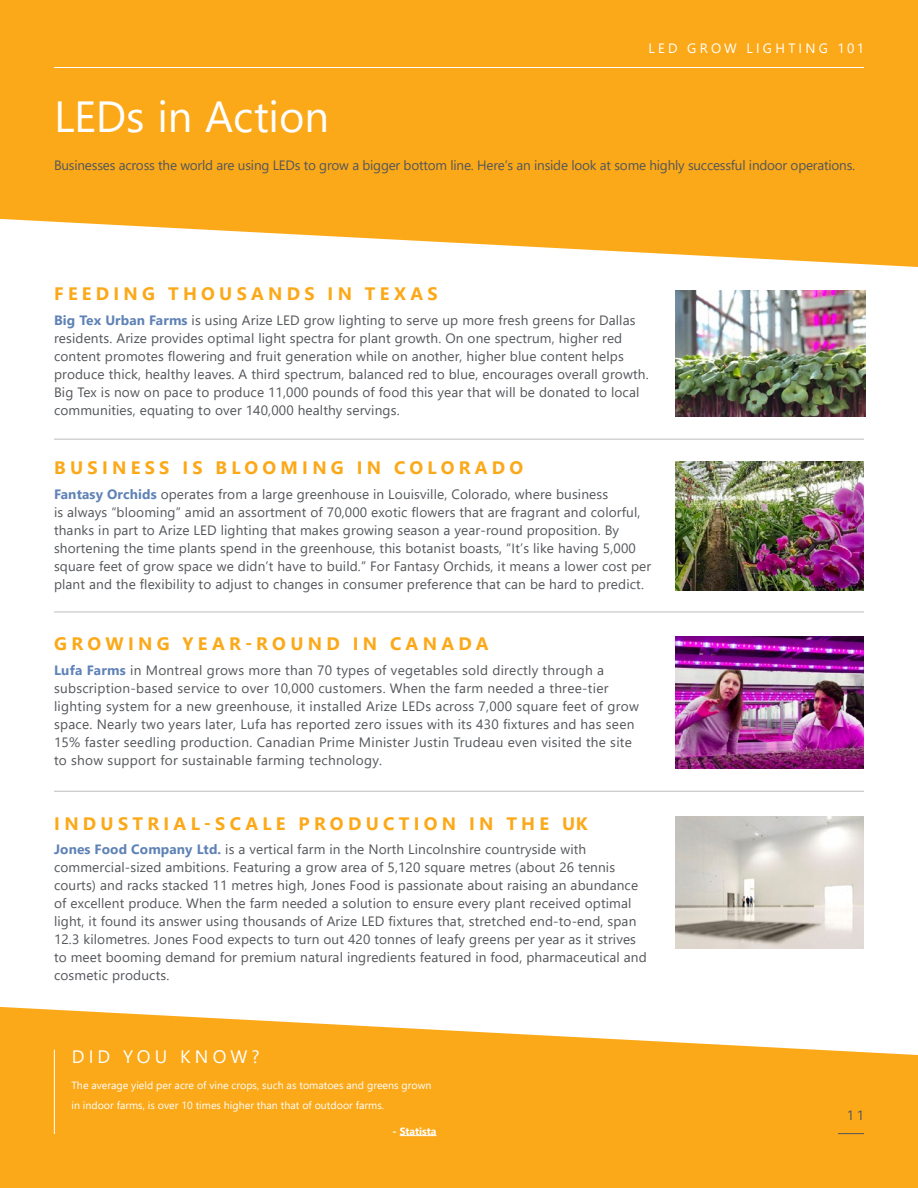
<style>
.page{position:relative;width:918px;height:1188px;background:#fff}
.page>*{position:absolute;margin:0;border:0;box-sizing:border-box;transform-origin:0 0}
.t1{font:43.5px "Segoe UI";letter-spacing:-.005em;color:#fff}
.t2{font:700 18px "Segoe UI";letter-spacing:.235em;color:#fba919}
.t3{font:18px "Segoe UI";letter-spacing:.23em;color:#fff}
.t4{font:13.5px/18px "Segoe UI";letter-spacing:.01em;color:#53565a}
.t5{font:13.5px "Segoe UI";letter-spacing:-.015em;color:#53565a}
.t6{font:13.5px "Segoe UI";letter-spacing:.24em;color:#fff}
.t7{font:10.5px/19.5px "Segoe UI";color:#fff}
.t8{font:700 10.5px "Segoe UI";color:#fff}
.s1{font-weight:700;color:#5f82b6}
</style>
<div class="page">
<svg style="left:0;top:1007px;width:918px;height:181px;background:#fbb437"></svg>
<svg style="left:0;top:0;width:918px;height:267px;background:#fbb02d"></svg>
<hr style="left:54px;top:67px;width:810px;height:1px;background:#fff">
<svg style="left:838px;top:1133px;width:26px;height:1px"></svg>
<img style="left:675px;top:290px;width:191px;height:126px">
<hr style="left:54px;top:439px;width:810px;height:1px;background:#bbbdbf">
<hr style="left:54px;top:612px;width:810px;height:1px;background:#bbbdbf">
<hr style="left:54px;top:791px;width:810px;height:1px;background:#bbbdbf">
<img style="left:675px;top:636px;width:189px;height:133px">
<img style="left:675px;top:816px;width:189px;height:132px">
<img style="left:675px;top:461px;width:189px;height:129px">
<hr style="left:400px;top:1135px;width:37px;height:1px;background:#fff">
<hr style="left:54px;top:1050px;width:1px;height:84px;background:#fff">
<p class="t6" style="left:649px;top:36px;width:217px">LED GROW LIGHTING 101</p>
<h1 class="t1" style="left:54px;top:76px;width:277px">LEDs in Action</h1>
<p class="t5" style="left:54px;top:153px;width:803px">Businesses across the world are using LEDs to grow a bigger bottom line. Here’s an inside look at some highly successful indoor operations.</p>
<h2 class="t2" style="left:54px;top:277px;width:385px">FEEDING THOUSANDS IN TEXAS</h2>
<p class="t4" style="left:54px;top:310px;width:596px"><span class="s1">Big Tex Urban Farms</span> is using Arize LED grow lighting to serve up more fresh greens for Dallas residents. Arize provides optimal light spectra for plant growth. On one spectrum, higher red content promotes flowering and fruit generation while on another, higher blue content helps produce thick, healthy leaves. A third spectrum, balanced red to blue, encourages overall growth.<br>Big Tex is now on pace to produce 11,000 pounds of food this year that will be donated to local communities, equating to over 140,000 healthy servings.</p>
<h2 class="t2" style="left:54px;top:451px;width:471px">BUSINESS IS BLOOMING IN COLORADO</h2>
<p class="t4" style="left:54px;top:484px;width:599px"><span class="s1">Fantasy Orchids</span> operates from a large greenhouse in Louisville, Colorado, where business<br>is always “blooming” amid an assortment of 70,000 exotic flowers that are fragrant and colorful, thanks in part to Arize LED lighting that makes growing season a year-round proposition. By shortening the time plants spend in the greenhouse, this botanist boasts, “It’s like having 5,000 square feet of grow space we didn’t have to build.” For Fantasy Orchids, it means a lower cost per plant and the flexibility to adjust to changes in consumer preference that can be hard to predict.</p>
<h2 class="t2" style="left:54px;top:627px;width:436px">GROWING YEAR-ROUND IN CANADA</h2>
<p class="t4" style="left:54px;top:660px;width:586px"><span class="s1">Lufa Farms</span> in Montreal grows more than 70 types of vegetables sold directly through a subscription-based service to over 10,000 customers. When the farm needed a three-tier lighting system for a new greenhouse, it installed Arize LEDs across 7,000 square feet of grow space. Nearly two years later, Lufa has reported zero issues with its 430 fixtures and has seen 15% faster seedling production. Canadian Prime Minister Justin Trudeau even visited the site to show support for sustainable farming technology.</p>
<h2 class="t2" style="left:54px;top:806px;width:535px">INDUSTRIAL-SCALE PRODUCTION IN THE UK</h2>
<p class="t4" style="left:54px;top:839px;width:594px"><span class="s1">Jones Food Company Ltd.</span> is a vertical farm in the North Lincolnshire countryside with commercial-sized ambitions. Featuring a grow area of 5,120 square metres (about 26 tennis courts) and racks stacked 11 metres high, Jones Food is passionate about raising an abundance of excellent produce. When the farm needed a solution to ensure every plant received optimal light, it found its answer using thousands of Arize LED fixtures that, stretched end-to-end, span 12.3 kilometres. Jones Food expects to turn out 420 tonnes of leafy greens per year as it strives to meet booming demand for premium natural ingredients featured in food, pharmaceutical and cosmetic products.</p>
<h2 class="t3" style="left:72px;top:1040px;width:189px">DID YOU KNOW?</h2>
<p class="t7" style="left:71px;top:1075px;width:361px">The average yield per acre of vine crops, such as tomatoes and greens grown in indoor farms, is over 10 times higher than that of outdoor farms.</p>
<p class="t8" style="left:393px;top:1121px;width:45px">- Statista</p>
<p class="t4" style="left:847px;top:1105px;width:19px">11</p>
</div>
